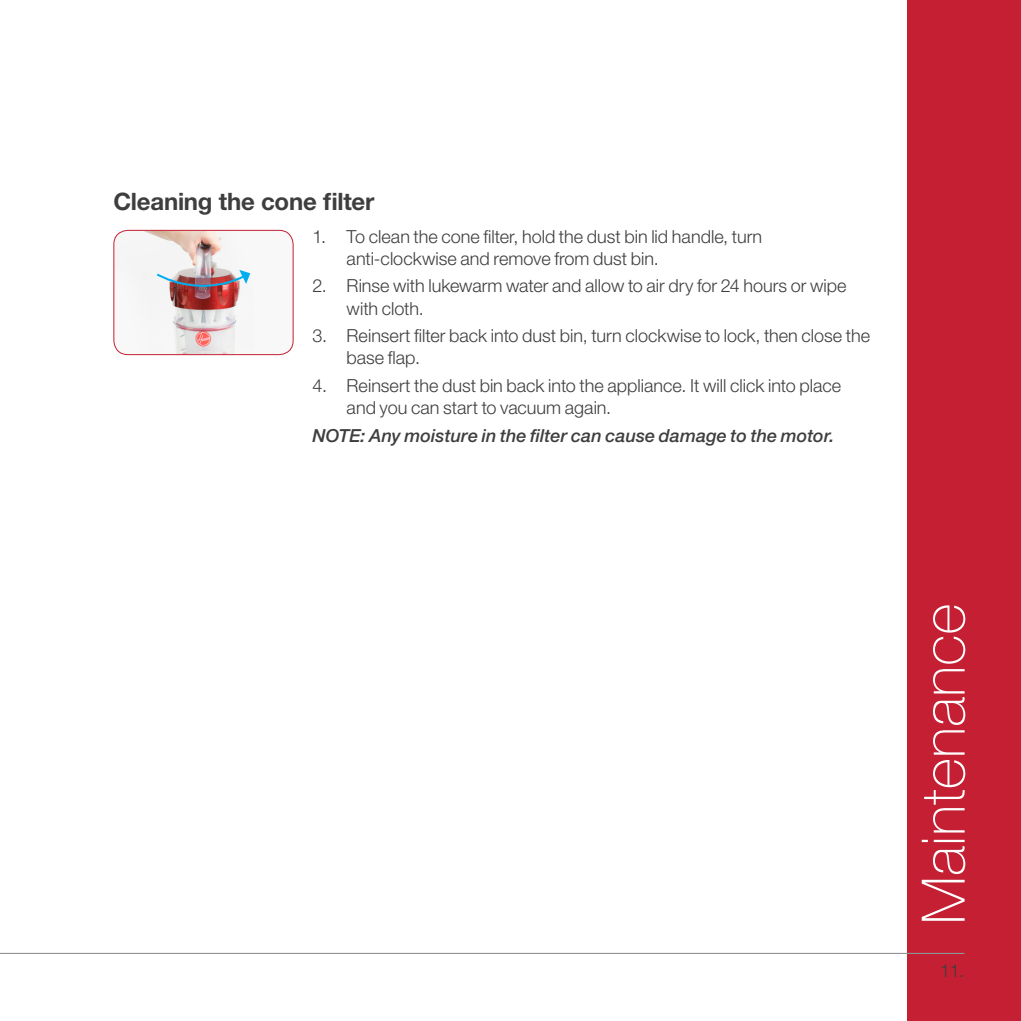
<style>
.page{position:relative;width:1021px;height:1021px;background:#fff}
.page>*{position:absolute;margin:0;border:0;box-sizing:border-box;transform-origin:0 0}
.t1{font:100 60px "Helvetica Neue LT Std";color:#fff}
.Sub-Head{font:700 24px "Helvetica Neue LT Std";letter-spacing:-.01em;color:#3e3e3f}
.Body_List{font:300 18px/22px "Helvetica Neue LT Std";color:#3e3e3f}
.Note{font:italic 500 18px "Helvetica Neue LT Std";letter-spacing:.005em;color:#3e3e3f}
</style>
<div class="page">
<div style="left:907px;top:0;width:113px;height:1020px;background:#c41f32"></div>
<img style="left:114px;top:230px;width:179px;height:124px">
<div style="left:113px;top:230px;width:180px;height:125px;border:1px solid #c41f32;border-radius:14px"></div>
<hr style="left:0;top:952px;width:964px;height:1px;background:#939598">
<img style="left:155px;top:270px;width:95px;height:28px">
<p class="Sub-Head" style="left:113px;top:186px;width:262px">Cleaning the cone filter</p>
<p class="Body_List" style="left:346px;top:225px;width:417px;text-indent:-34px">1. To clean the cone filter, hold the dust bin lid handle, turn anti-clockwise and remove from dust bin.</p>
<p class="Body_List" style="left:346px;top:275px;width:501px;text-indent:-34px">2. Rinse with lukewarm water and allow to air dry for 24 hours or wipe with cloth.</p>
<p class="Body_List" style="left:346px;top:324px;width:525px;text-indent:-34px">3. Reinsert filter back into dust bin, turn clockwise to lock, then close the base flap.</p>
<p class="Body_List" style="left:346px;top:374px;width:496px;text-indent:-34px">4. Reinsert the dust bin back into the appliance. It will click into place and you can start to vacuum again.</p>
<p class="Note" style="left:312px;top:424px;width:523px">NOTE: Any moisture in the filter can cause damage to the motor.</p>
<p class="t1" style="left:908px;top:924px;width:323px;rotate:-90deg">Maintenance</p>
<p class="Body_List" style="left:940px;top:959px;width:25px">11.</p>
</div>
